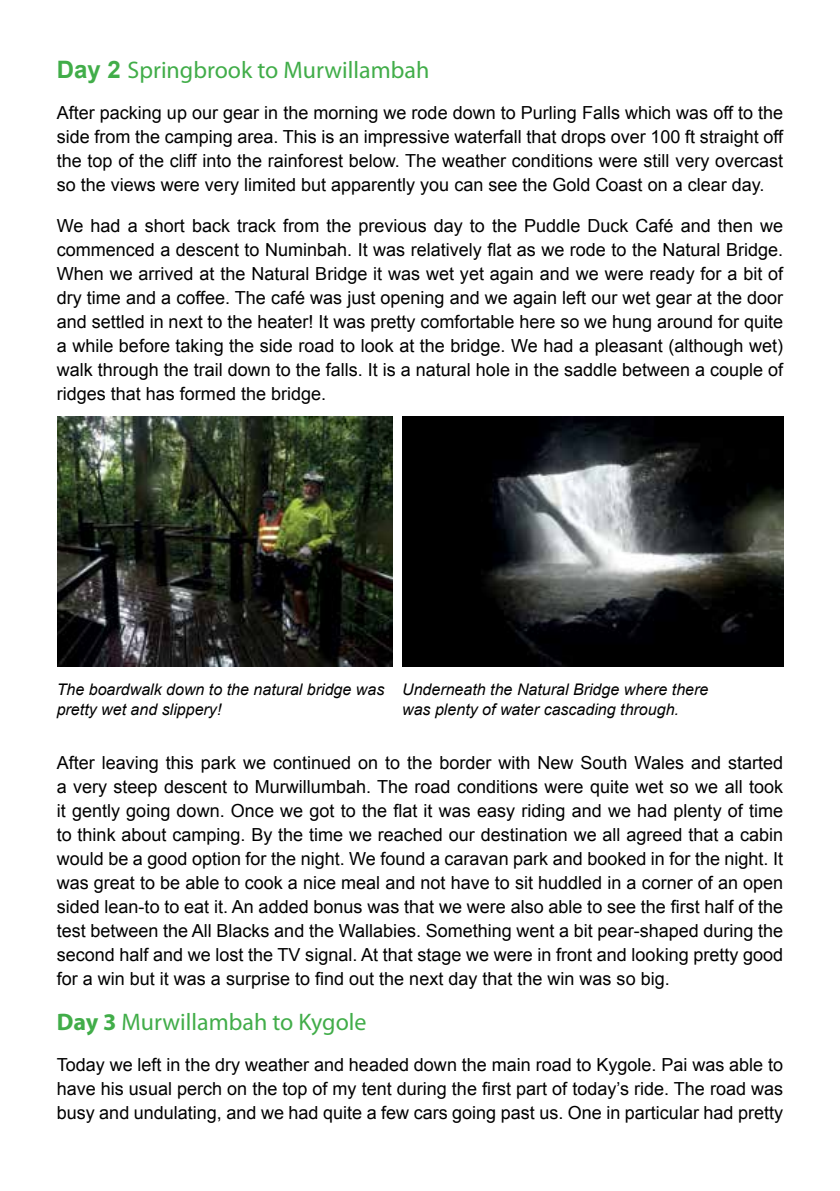
<style>
.page{position:relative;width:840px;height:1191px;background:#fff}
.page>*{position:absolute;margin:0;border:0;box-sizing:border-box;transform-origin:0 0}
.t1{font:24px "Myriad Pro";color:#41ad49}
.t2{font:18px/24px "Arial";color:#000;text-align:justify}
.t3{font:italic 16px/20px "Arial";color:#000}
.s1{font-family:"Arial";font-weight:700}
.s2{font-weight:700}
</style>
<div class="page">
<img style="left:402px;top:416px;width:380px;height:251px">
<img style="left:58px;top:416px;width:334px;height:251px">
<h1 class="t1" style="left:57px;top:55px;width:374px"><span class="s1">Day 2</span> Springbrook to Murwillambah</h1>
<p class="t2" style="left:57px;top:101px;width:727px">After packing up our gear in the morning we rode down to Purling Falls which was off to the side from the camping area. This is an impressive waterfall that drops over 100 ft straight off the top of the cliff into the rainforest below. The weather conditions were still very overcast so the views were very limited but apparently you can see the Gold Coast on a clear day.</p>
<p class="t2" style="left:57px;top:214px;width:727px">We had a short back track from the previous day to the Puddle Duck Café and then we commenced a descent to Numinbah. It was relatively flat as we rode to the Natural Bridge.<br>When we arrived at the Natural Bridge it was wet yet again and we were ready for a bit of dry time and a coffee. The café was just opening and we again left our wet gear at the door and settled in next to the heater! It was pretty comfortable here so we hung around for quite a while before taking the side road to look at the bridge. We had a pleasant (although wet) walk through the trail down to the falls. It is a natural hole in the saddle between a couple of ridges that has formed the bridge.</p>
<p class="t3" style="left:57px;top:679px;width:329px">The boardwalk down to the natural bridge was pretty wet and slippery!</p>
<p class="t3" style="left:402px;top:679px;width:307px">Underneath the Natural Bridge where there was plenty of water cascading through.</p>
<p class="t2" style="left:57px;top:751px;width:727px">After leaving this park we continued on to the border with New South Wales and started a very steep descent to Murwillumbah. The road conditions were quite wet so we all took it gently going down. Once we got to the flat it was easy riding and we had plenty of time to think about camping. By the time we reached our destination we all agreed that a cabin would be a good option for the night. We found a caravan park and booked in for the night. It was great to be able to cook a nice meal and not have to sit huddled in a corner of an open sided lean-to to eat it. An added bonus was that we were also able to see the first half of the test between the All Blacks and the Wallabies. Something went a bit pear-shaped during the second half and we lost the TV signal. At that stage we were in front and looking pretty good for a win but it was a surprise to find out the next day that the win was so big.</p>
<h1 class="t1" style="left:57px;top:1007px;width:311px"><span class="s2">Day 3</span> Murwillambah to Kygole</h1>
<p class="t2" style="left:57px;top:1053px;width:727px">Today we left in the dry weather and headed down the main road to Kygole. Pai was able to have his usual perch on the top of my tent during the first part of today’s ride. The road was busy and undulating, and we had quite a few cars going past us. One in particular had pretty</p>
</div>
